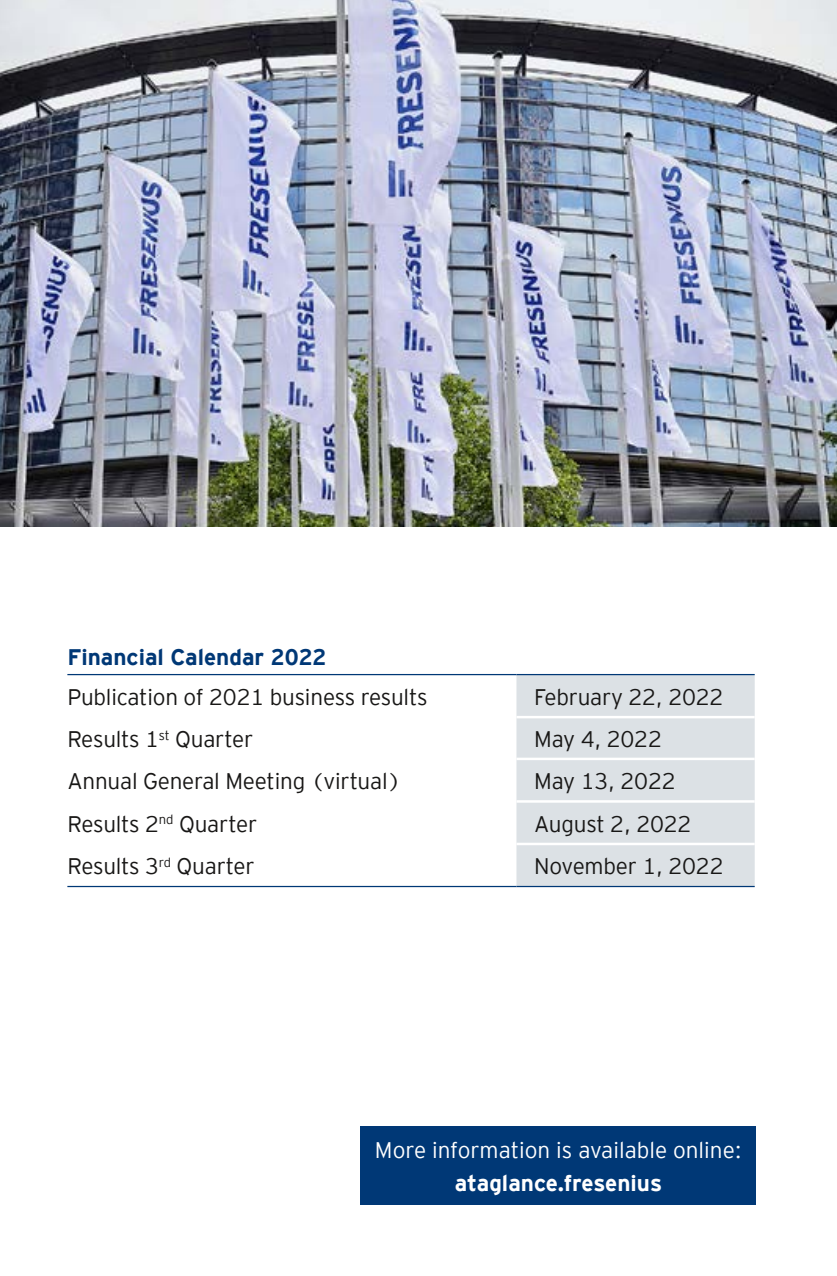
<style>
.page{position:relative;width:837px;height:1276px;background:#fff}
.page>*{position:absolute;margin:0;border:0;box-sizing:border-box;transform-origin:0 0}
.t1{font:300 22.5px "Interstate";letter-spacing:-.01em;color:#181716}
.t2{font:300 22.5px "Interstate";color:#fff}
.t3{font:700 22.5px "Interstate";color:#003876}
.t4{font:700 22.5px "Interstate";color:#fff}
</style>
<div class="page">
<img style="left:0;top:0;width:836px;height:526px">
<div style="left:516px;top:675px;width:238px;height:211px;background:#dce1e5"></div>
<hr style="left:516px;top:842px;width:238px;height:3px;background:#fff">
<hr style="left:516px;top:716px;width:238px;height:2px;background:#fff">
<hr style="left:516px;top:757px;width:238px;height:3px;background:#fff">
<hr style="left:516px;top:800px;width:238px;height:2px;background:#fff">
<hr style="left:67px;top:674px;width:449px;height:1px;background:#003876">
<hr style="left:516px;top:674px;width:238px;height:1px;background:#003876">
<hr style="left:67px;top:886px;width:449px;height:1px;background:#003876">
<hr style="left:516px;top:886px;width:238px;height:1px;background:#003876">
<div style="left:360px;top:1126px;width:395px;height:79px;background:#003876"></div>
<p class="t3" style="left:67px;top:640px;width:260px">Financial Calendar 2022</p>
<p class="t1" style="left:67px;top:681px;width:361px">Publication of 2021 business results</p>
<p class="t1" style="left:534px;top:681px;width:191px">February 22, 2022</p>
<p class="t1" style="left:67px;top:723px;width:187px">Results 1<sup>st</sup> Quarter</p>
<p class="t1" style="left:534px;top:723px;width:129px">May 4, 2022</p>
<p class="t1" style="left:67px;top:765px;width:335px">Annual General Meeting (virtual)</p>
<p class="t1" style="left:534px;top:765px;width:143px">May 13, 2022</p>
<p class="t1" style="left:67px;top:807px;width:191px">Results 2<sup>nd</sup> Quarter</p>
<p class="t1" style="left:534px;top:807px;width:159px">August 2, 2022</p>
<p class="t1" style="left:67px;top:850px;width:189px">Results 3<sup>rd</sup> Quarter</p>
<p class="t1" style="left:534px;top:850px;width:191px">November 1, 2022</p>
<p class="t2" style="left:375px;top:1134px;width:368px">More information is available online:</p>
<p class="t4" style="left:454px;top:1166px;width:209px">ataglance.fresenius</p>
</div>
